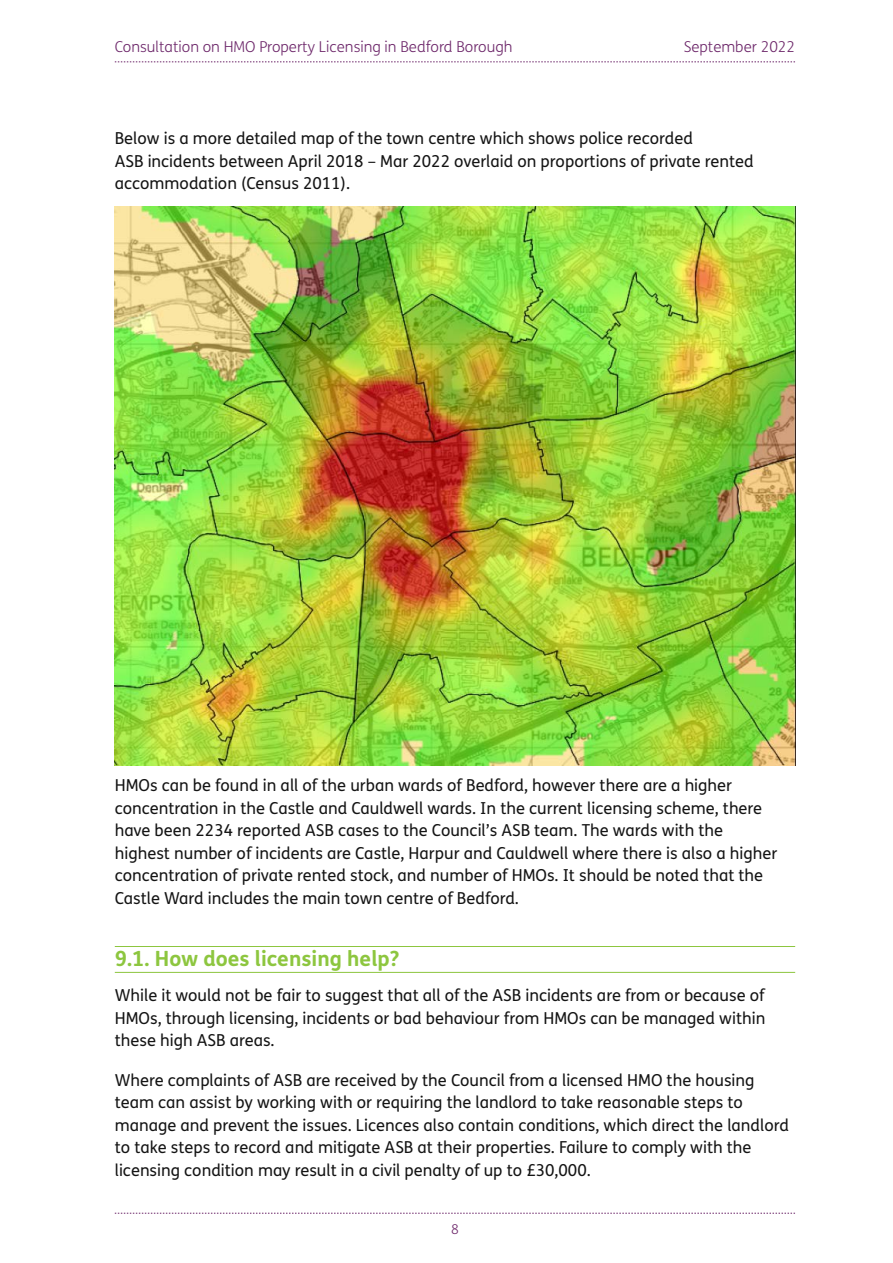
<style>
.page{position:relative;width:893px;height:1263px;background:#fff}
.page>*{position:absolute;margin:0;border:0;box-sizing:border-box;transform-origin:0 0}
.Heading{font:700 21px "FS Me Pro";color:#8dc63f}
.Body_Text{font:16.5px/22.5px "FS Me Pro";color:#141414}
.t1{font:300 15px "FS Me Pro";color:#6d276a}
.t2{font:300 13.5px "FS Me Pro";color:#6d276a}
</style>
<div class="page">
<svg style="left:115px;top:1213px;width:680px;height:1px"></svg>
<svg style="left:115px;top:62px;width:680px;height:1px"></svg>
<hr style="left:115px;top:946px;width:680px;height:1px;background:#8dc63f">
<hr style="left:115px;top:972px;width:680px;height:1px;background:#8dc63f">
<img style="left:115px;top:207px;width:680px;height:558px">
<p class="t1" style="left:115px;top:36px;width:399px">Consultation on HMO Property Licensing in Bedford Borough</p>
<p class="t1" style="left:684px;top:36px;width:113px">September 2022</p>
<p class="Body_Text" style="left:115px;top:127px;width:640px">Below is a more detailed map of the town centre which shows police recorded<br>ASB incidents between April 2018 – Mar 2022 overlaid on proportions of private rented accommodation (Census 2011).</p>
<p class="Body_Text" style="left:115px;top:774px;width:664px">HMOs can be found in all of the urban wards of Bedford, however there are a higher concentration in the Castle and Cauldwell wards. In the current licensing scheme, there have been 2234 reported ASB cases to the Council’s ASB team. The wards with the highest number of incidents are Castle, Harpur and Cauldwell where there is also a higher concentration of private rented stock, and number of HMOs. It should be noted that the Castle Ward includes the main town centre of Bedford.</p>
<p class="Heading" style="left:115px;top:942px;width:286px">9.1. How does licensing help?</p>
<p class="Body_Text" style="left:115px;top:984px;width:652px;text-align:justify">While it would not be fair to suggest that all of the ASB incidents are from or because of HMOs, through licensing, incidents or bad behaviour from HMOs can be managed within these high ASB areas.</p>
<p class="Body_Text" style="left:115px;top:1068px;width:676px">Where complaints of ASB are received by the Council from a licensed HMO the housing team can assist by working with or requiring the landlord to take reasonable steps to manage and prevent the issues. Licences also contain conditions, which direct the landlord to take steps to record and mitigate ASB at their properties. Failure to comply with the licensing condition may result in a civil penalty of up to £30,000.</p>
<p class="t2" style="left:451px;top:1220px;width:9px">8</p>
</div>
